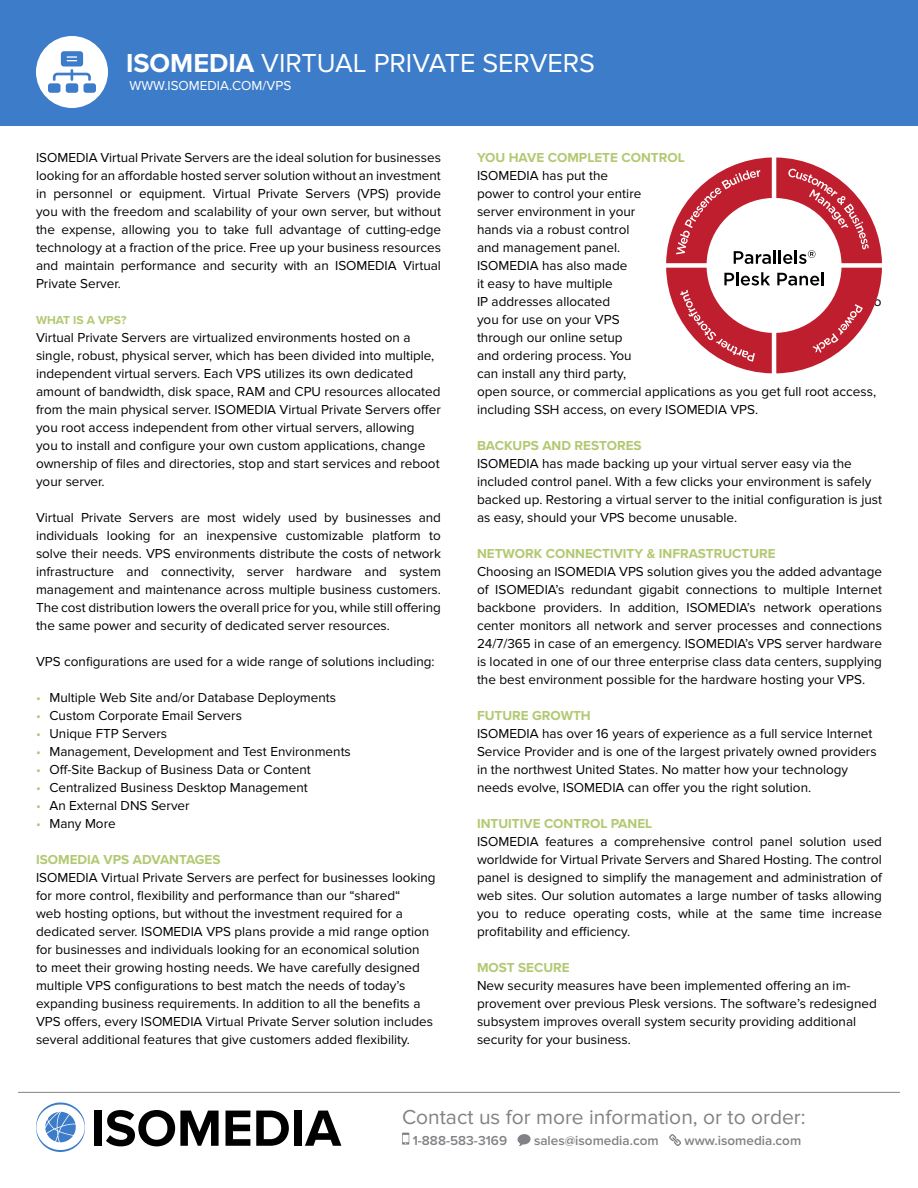
<style>
.page{position:relative;width:918px;height:1188px;background:#fff}
.page>*{position:absolute;margin:0;border:0;box-sizing:border-box;transform-origin:0 0}
.t1{font:27px "Proxima Nova";color:#fff}
.t2{font:21px "Proxima Nova";color:#808285}
.t3{font:13.5px/18px "Proxima Nova";color:#000}
.t4{font:700 13.5px "Proxima Nova";color:#b2c972}
.t5{font:600 13.5px "Proxima Nova";color:#808285}
.t6{font:13.5px "Proxima Nova";color:#fff}
.t7{font:700 12px "Proxima Nova";color:#b2c972}
.s1{font-weight:700}
.s2{color:#b2c972}
</style>
<div class="page">
<svg style="left:402px;top:1133px;width:7px;height:12px"></svg>
<svg style="left:517px;top:1134px;width:14px;height:12px"></svg>
<svg style="left:669px;top:1134px;width:12px;height:12px"></svg>
<hr style="left:18px;top:1092px;width:882px;height:1px;background:#808285">
<svg style="left:36px;top:1102px;width:49px;height:50px"></svg>
<div style="left:94px;top:1111px;width:7px;height:35px;background:#000"></div>
<svg style="left:106px;top:1110px;width:113px;height:36px"></svg>
<svg style="left:226px;top:1111px;width:24px;height:35px"></svg>
<svg style="left:256px;top:1111px;width:33px;height:35px"></svg>
<div style="left:294px;top:1111px;width:8px;height:35px;background:#000"></div>
<svg style="left:305px;top:1111px;width:36px;height:35px"></svg>
<div style="left:0;top:0;width:918px;height:126px;background:#3d7cc9"></div>
<div style="left:36px;top:36px;width:72px;height:72px;background:#fff;border-radius:50%"></div>
<div style="left:48px;top:83px;width:12px;height:10px;background:#3d7cc9;border-radius:3px"></div>
<div style="left:66px;top:83px;width:12px;height:10px;background:#3d7cc9;border-radius:3px"></div>
<div style="left:84px;top:83px;width:12px;height:10px;background:#3d7cc9;border-radius:3px"></div>
<svg style="left:53px;top:51px;width:38px;height:30px"></svg>
<svg style="left:666px;top:157px;width:216px;height:216px"></svg>
<h1 class="t1" style="left:126px;top:48px;width:471px"><span class="s1">ISOMEDIA</span> VIRTUAL PRIVATE SERVERS</h1>
<p class="t6" style="left:129px;top:78px;width:163px">WWW.ISOMEDIA.COM/VPS</p>
<p class="t3" style="left:36px;top:149px;width:407px;text-align:justify">ISOMEDIA Virtual Private Servers are the ideal solution for businesses looking for an affordable hosted server solution without an investment in personnel or equipment. Virtual Private Servers (VPS) provide you with the freedom and scalability of your own server, but without the expense, allowing you to take full advantage of cutting-edge technology at a fraction of the price. Free up your business resources and maintain performance and security with an ISOMEDIA Virtual Private Server.</p>
<p class="t7" style="left:36px;top:313px;width:92px">WHAT IS A VPS?</p>
<p class="t3" style="left:36px;top:329px;width:406px">Virtual Private Servers are virtualized environments hosted on a single, robust, physical server, which has been divided into multiple, independent virtual servers. Each VPS utilizes its own dedicated amount of bandwidth, disk space, RAM and CPU resources allocated from the main physical server. ISOMEDIA Virtual Private Servers offer you root access independent from other virtual servers, allowing<br>you to install and configure your own custom applications, change ownership of files and directories, stop and start services and reboot your server.</p>
<p class="t3" style="left:36px;top:509px;width:407px;text-align:justify">Virtual Private Servers are most widely used by businesses and individuals looking for an inexpensive customizable platform to solve their needs. VPS environments distribute the costs of network infrastructure and connectivity, server hardware and system management and maintenance across multiple business customers.<br>The cost distribution lowers the overall price for you, while still offering the same power and security of dedicated server resources.</p>
<p class="t3" style="left:36px;top:653px;width:400px">VPS configurations are used for a wide range of solutions including:</p>
<p class="t3" style="left:36px;top:689px;width:302px"><span class="s2">•</span> Multiple Web Site and/or Database Deployments</p>
<p class="t3" style="left:36px;top:707px;width:207px"><span class="s2">•</span> Custom Corporate Email Servers</p>
<p class="t3" style="left:36px;top:725px;width:133px"><span class="s2">•</span> Unique FTP Servers</p>
<p class="t3" style="left:36px;top:743px;width:316px"><span class="s2">•</span> Management, Development and Test Environments</p>
<p class="t3" style="left:36px;top:761px;width:276px"><span class="s2">•</span> Off-Site Backup of Business Data or Content</p>
<p class="t3" style="left:36px;top:779px;width:273px"><span class="s2">•</span> Centralized Business Desktop Management</p>
<p class="t3" style="left:36px;top:797px;width:155px"><span class="s2">•</span> An External DNS Server</p>
<p class="t3" style="left:36px;top:815px;width:81px"><span class="s2">•</span> Many More</p>
<p class="t4" style="left:36px;top:851px;width:186px">ISOMEDIA VPS ADVANTAGES</p>
<p class="t3" style="left:36px;top:869px;width:401px">ISOMEDIA Virtual Private Servers are perfect for businesses looking for more control, flexibility and performance than our “shared“<br>web hosting options, but without the investment required for a dedicated server. ISOMEDIA VPS plans provide a mid range option for businesses and individuals looking for an economical solution<br>to meet their growing hosting needs. We have carefully designed multiple VPS configurations to best match the needs of today’s expanding business requirements. In addition to all the benefits a VPS offers, every ISOMEDIA Virtual Private Server solution includes several additional features that give customers added flexibility.</p>
<p class="t4" style="left:477px;top:149px;width:209px">YOU HAVE COMPLETE CONTROL</p>
<p class="t3" style="left:477px;top:167px;width:166px">ISOMEDIA has put the power to control your entire server environment in your hands via a robust control and management panel.<br>ISOMEDIA has also made<br>it easy to have multiple<br>IP addresses allocated</p>
<p class="t3" style="left:870px;top:293px;width:13px">to</p>
<p class="t3" style="left:477px;top:311px;width:401px">you for use on your VPS<br>through our online setup<br>and ordering process. You<br>can install any third party,<br>open source, or commercial applications as you get full root access, including SSH access, on every ISOMEDIA VPS.</p>
<p class="t4" style="left:477px;top:437px;width:166px">BACKUPS AND RESTORES</p>
<p class="t3" style="left:477px;top:455px;width:407px">ISOMEDIA has made backing up your virtual server easy via the included control panel. With a few clicks your environment is safely backed up. Restoring a virtual server to the initial configuration is just as easy, should your VPS become unusable.</p>
<p class="t4" style="left:477px;top:545px;width:300px">NETWORK CONNECTIVITY &amp; INFRASTRUCTURE</p>
<p class="t3" style="left:477px;top:563px;width:407px;text-align:justify">Choosing an ISOMEDIA VPS solution gives you the added advantage of ISOMEDIA’s redundant gigabit connections to multiple Internet backbone providers. In addition, ISOMEDIA’s network operations center monitors all network and server processes and connections 24/7/365 in case of an emergency. ISOMEDIA’s VPS server hardware is located in one of our three enterprise class data centers, supplying the best environment possible for the hardware hosting your VPS.</p>
<p class="t4" style="left:477px;top:707px;width:115px">FUTURE GROWTH</p>
<p class="t3" style="left:477px;top:724px;width:401px">ISOMEDIA has over 16 years of experience as a full service Internet Service Provider and is one of the largest privately owned providers in the northwest United States. No matter how your technology needs evolve, ISOMEDIA can offer you the right solution.</p>
<p class="t4" style="left:477px;top:815px;width:177px">INTUITIVE CONTROL PANEL</p>
<p class="t3" style="left:477px;top:832px;width:407px;text-align:justify">ISOMEDIA features a comprehensive control panel solution used worldwide for Virtual Private Servers and Shared Hosting. The control panel is designed to simplify the management and administration of web sites. Our solution automates a large number of tasks allowing you to reduce operating costs, while at the same time increase profitability and efficiency.</p>
<p class="t4" style="left:477px;top:959px;width:94px">MOST SECURE</p>
<p class="t3" style="left:477px;top:976px;width:401px">New security measures have been implemented offering an im&shy;provement over previous Plesk versions. The software’s redesigned subsystem improves overall system security providing additional security for your business.</p>
<h2 class="t2" style="left:402px;top:1105px;width:405px">Contact us for more information, or to order:</h2>
<p class="t5" style="left:413px;top:1132px;width:96px">1-888-583-3169</p>
<p class="t5" style="left:534px;top:1132px;width:126px">sales@isomedia.com</p>
<p class="t5" style="left:685px;top:1132px;width:118px">www.isomedia.com</p>
</div>
